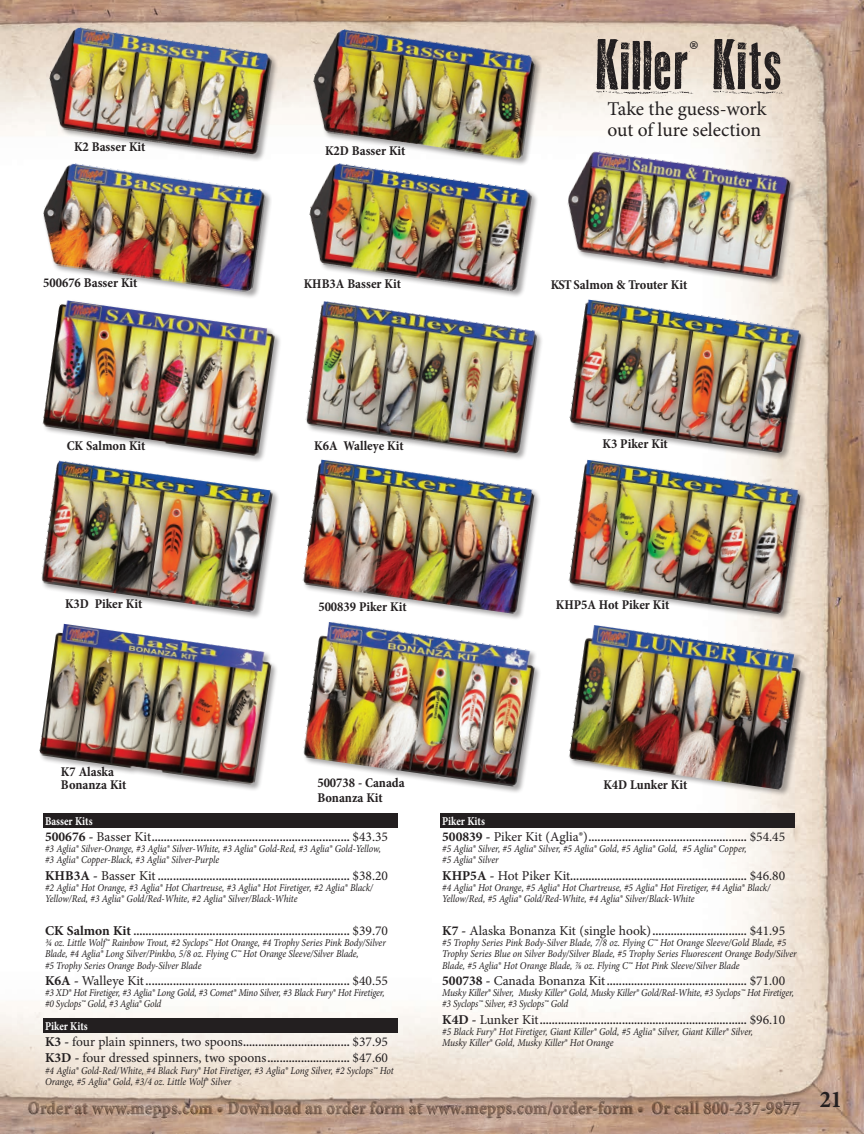
<style>
.page{position:relative;width:864px;height:1134px;background:#fff}
.page>*{position:absolute;margin:0;border:0;box-sizing:border-box;transform-origin:0 0}
.t1{font:72px "Odd Press";letter-spacing:.01em;color:#231f20}
.t2{font:30px "Minion Pro";color:#231f20}
.t3{font:700 condensed 24px "Minion Pro";color:#231f20}
.t4{font:19.5px "Minion Pro";letter-spacing:-.005em;color:#231f20}
.t5{font:700 condensed 13.5px "Minion Pro";color:#231f20}
.t6{font:13.5px "Minion Pro";color:#231f20}
.t7{font:700 12px "Minion Pro";color:#231f20}
.t8{font:700 12px "Minion Pro";color:#fff;scale:.85 1}
.t9{font:italic 10.5px/11.2px "Minion Pro";letter-spacing:-.01em;color:#231f20;scale:.9 1}
.s1{font-size:13.5px}
.s2{font-weight:400;font-size:13.5px}
.s3{font-weight:700}
.s4{font-weight:700;font-size:12px}
</style>
<div class="page">
<img style="left:0;top:0;width:864px;height:1134px">
<div style="left:41px;top:460px;width:239px;height:159px;background:#231f20;opacity:.4"></div>
<img style="left:40px;top:460px;width:233px;height:153px">
<div style="left:42px;top:300px;width:240px;height:163px;background:#231f20;opacity:.4"></div>
<img style="left:42px;top:299px;width:234px;height:157px">
<div style="left:39px;top:623px;width:239px;height:168px;background:#231f20;opacity:.4"></div>
<img style="left:39px;top:623px;width:234px;height:162px">
<div style="left:49px;top:27px;width:229px;height:136px;background:#231f20;opacity:.4"></div>
<img style="left:43px;top:24px;width:230px;height:133px">
<div style="left:306px;top:300px;width:238px;height:161px;background:#231f20;opacity:.4"></div>
<img style="left:305px;top:301px;width:233px;height:154px">
<div style="left:303px;top:459px;width:238px;height:162px;background:#231f20;opacity:.4"></div>
<img style="left:302px;top:459px;width:233px;height:155px">
<div style="left:303px;top:621px;width:239px;height:173px;background:#231f20;opacity:.4"></div>
<img style="left:302px;top:621px;width:235px;height:166px">
<div style="left:43px;top:163px;width:229px;height:136px;background:#231f20;opacity:.4"></div>
<img style="left:37px;top:160px;width:229px;height:133px">
<div style="left:313px;top:29px;width:229px;height:138px;background:#231f20;opacity:.4"></div>
<img style="left:307px;top:26px;width:230px;height:134px">
<div style="left:569px;top:299px;width:239px;height:162px;background:#231f20;opacity:.4"></div>
<img style="left:569px;top:299px;width:233px;height:155px">
<div style="left:568px;top:624px;width:240px;height:173px;background:#231f20;opacity:.4"></div>
<img style="left:568px;top:624px;width:235px;height:166px">
<div style="left:569px;top:459px;width:238px;height:162px;background:#231f20;opacity:.4"></div>
<img style="left:568px;top:460px;width:233px;height:155px">
<div style="left:309px;top:163px;width:229px;height:135px;background:#231f20;opacity:.4"></div>
<img style="left:303px;top:160px;width:230px;height:132px">
<div style="left:567px;top:151px;width:230px;height:135px;background:#231f20;opacity:.4"></div>
<img style="left:561px;top:148px;width:230px;height:131px">
<div style="left:43px;top:813px;width:355px;height:15px;background:#231f20"></div>
<div style="left:441px;top:813px;width:354px;height:15px;background:#231f20"></div>
<div style="left:43px;top:1019px;width:355px;height:14px;background:#231f20"></div>
<p class="t1" style="left:595px;top:24px;width:189px">Killer Kits</p>
<p class="t2" style="left:689px;top:31px;width:11px">®</p>
<p class="t4" style="left:608px;top:95px;width:160px">Take the guess-work</p>
<p class="t4" style="left:608px;top:116px;width:155px">out of lure selection</p>
<p class="t5" style="left:74px;top:138px;width:73px">K2 Basser Kit</p>
<p class="t5" style="left:325px;top:141px;width:82px">K2D Basser Kit</p>
<p class="t5" style="left:43px;top:274px;width:96px">500676 Basser Kit</p>
<p class="t5" style="left:304px;top:274px;width:99px">KHB3A Basser Kit</p>
<p class="t5" style="left:551px;top:275px;width:138px">KST Salmon &amp; Trouter Kit</p>
<p class="t5" style="left:67px;top:437px;width:80px">CK Salmon Kit</p>
<p class="t5" style="left:314px;top:436px;width:91px">K6A Walleye Kit</p>
<p class="t5" style="left:603px;top:435px;width:67px">K3 Piker Kit</p>
<p class="t5" style="left:65px;top:594px;width:79px">K3D Piker Kit</p>
<p class="t5" style="left:318px;top:597px;width:90px">500839 Piker Kit</p>
<p class="t5" style="left:556px;top:596px;width:115px">KHP5A Hot Piker Kit</p>
<p class="t5" style="left:61px;top:762px;width:55px">K7 Alaska</p>
<p class="t5" style="left:61px;top:776px;width:67px">Bonanza Kit</p>
<p class="t5" style="left:317px;top:773px;width:89px">500738 - Canada</p>
<p class="t5" style="left:317px;top:788px;width:67px">Bonanza Kit</p>
<p class="t8" style="left:45px;top:812px;width:57px">Basser Kits</p>
<p class="t7" style="left:45px;top:829px;width:345px"><span class="s1">500676 -</span> <span class="s2">Basser Kit</span>................................................................. <span class="s2">$43.35</span></p>
<p class="t9" style="left:45px;top:843px;width:375px">#3 Aglia® Silver-Orange, #3 Aglia® Silver-White, #3 Aglia® Gold-Red, #3 Aglia® Gold-Yellow, #3 Aglia® Copper-Black, #3 Aglia® Silver-Purple</p>
<p class="t7" style="left:45px;top:867px;width:345px"><span class="s1">KHB3A -</span> <span class="s2">Basser Kit</span> ............................................................... <span class="s2">$38.20</span></p>
<p class="t9" style="left:45px;top:882px;width:366px">#2 Aglia® Hot Orange, #3 Aglia® Hot Chartreuse, #3 Aglia® Hot Firetiger, #2 Aglia® Black/<br>Yellow/Red, #3 Aglia® Gold/Red-White, #2 Aglia® Silver/Black-White</p>
<p class="t7" style="left:45px;top:923px;width:345px"><span class="s1">CK Salmon Kit</span> ....................................................................... <span class="s2">$39.70</span></p>
<p class="t9" style="left:45px;top:937px;width:380px">3/4 oz. Little Wolf™ Rainbow Trout, #2 Syclops™ Hot Orange, #4 Trophy Series Pink Body/Silver<br>Blade, #4 Aglia® Long Silver/Pinkbo, 5/8 oz. Flying C™ Hot Orange Sleeve/Silver Blade,<br>#5 Trophy Series Orange Body-Silver Blade</p>
<p class="t7" style="left:45px;top:973px;width:345px"><span class="s1">K6A -</span> <span class="s2">Walleye Kit</span>................................................................... <span class="s2">$40.55</span></p>
<p class="t9" style="left:45px;top:987px;width:379px">#3 XD® Hot Firetiger, #3 Aglia® Long Gold, #3 Comet® Mino Silver, #3 Black Fury® Hot Firetiger,</p>
<p class="t9" style="left:45px;top:998px;width:131px">#0 Syclops™ Gold, #3 Aglia® Gold</p>
<p class="t8" style="left:45px;top:1018px;width:52px">Piker Kits</p>
<p class="t7" style="left:45px;top:1034px;width:345px"><span class="s1">K3 -</span> <span class="s2">four plain spinners, two spoons</span>................................... <span class="s2">$37.95</span></p>
<p class="t6" style="left:45px;top:1049px;width:345px"><span class="s3">K3D -</span> four dressed spinners, two spoons<span class="s4">...........................</span> $47.60</p>
<p class="t9" style="left:45px;top:1065px;width:389px">#4 Aglia® Gold-Red/White, #4 Black Fury® Hot Firetiger, #3 Aglia® Long Silver, #2 Syclops™ Hot<br>Orange, #5 Aglia® Gold, #3/4 oz. Little Wolf® Silver</p>
<p class="t5" style="left:603px;top:775px;width:86px">K4D Lunker Kit</p>
<p class="t8" style="left:442px;top:812px;width:52px">Piker Kits</p>
<p class="t7" style="left:442px;top:829px;width:345px"><span class="s1">500839 -</span> <span class="s2">Piker Kit (Aglia®)</span>.................................................... <span class="s2">$54.45</span></p>
<p class="t9" style="left:442px;top:843px;width:340px">#5 Aglia® Silver, #5 Aglia® Silver, #5 Aglia® Gold, #5 Aglia® Gold, #5 Aglia® Copper,</p>
<p class="t9" style="left:442px;top:855px;width:64px">#5 Aglia® Silver</p>
<p class="t7" style="left:442px;top:867px;width:345px"><span class="s1">KHP5A -</span> <span class="s2">Hot Piker Kit</span>.......................................................... <span class="s2">$46.80</span></p>
<p class="t9" style="left:442px;top:882px;width:366px">#4 Aglia® Hot Orange, #5 Aglia® Hot Chartreuse, #5 Aglia® Hot Firetiger, #4 Aglia® Black/<br>Yellow/Red, #5 Aglia® Gold/Red-White, #4 Aglia® Silver/Black-White</p>
<p class="t6" style="left:442px;top:921px;width:345px"><span class="s3">K7 -</span> Alaska Bonanza Kit (single hook)<span class="s4">...............................</span> $41.95</p>
<p class="t9" style="left:442px;top:937px;width:395px">#5 Trophy Series Pink Body-Silver Blade, 7/8 oz. Flying C™ Hot Orange Sleeve/Gold Blade, #5<br>Trophy Series Blue on Silver Body/Silver Blade, #5 Trophy Series Fluorescent Orange Body/Silver<br>Blade, #5 Aglia® Hot Orange Blade, 7/8 oz. Flying C™ Hot Pink Sleeve/Silver Blade</p>
<p class="t7" style="left:442px;top:973px;width:345px"><span class="s1">500738 -</span> <span class="s2">Canada Bonanza Kit</span>.............................................. <span class="s2">$71.00</span></p>
<p class="t9" style="left:442px;top:987px;width:392px">Musky Killer® Silver, Musky Killer® Gold, Musky Killer® Gold/Red-White, #3 Syclops™ Hot Firetiger, #3 Syclops™ Silver, #3 Syclops™ Gold</p>
<p class="t7" style="left:442px;top:1011px;width:345px"><span class="s1">K4D -</span> <span class="s2">Lunker Kit</span>.................................................................... <span class="s2">$96.10</span></p>
<p class="t9" style="left:442px;top:1026px;width:347px">#5 Black Fury® Hot Firetiger, Giant Killer® Gold, #5 Aglia® Silver, Giant Killer® Silver,</p>
<p class="t9" style="left:442px;top:1037px;width:192px">Musky Killer® Gold, Musky Killer® Hot Orange</p>
<p class="t3" style="left:820px;top:1083px;width:24px">21</p>
</div>
